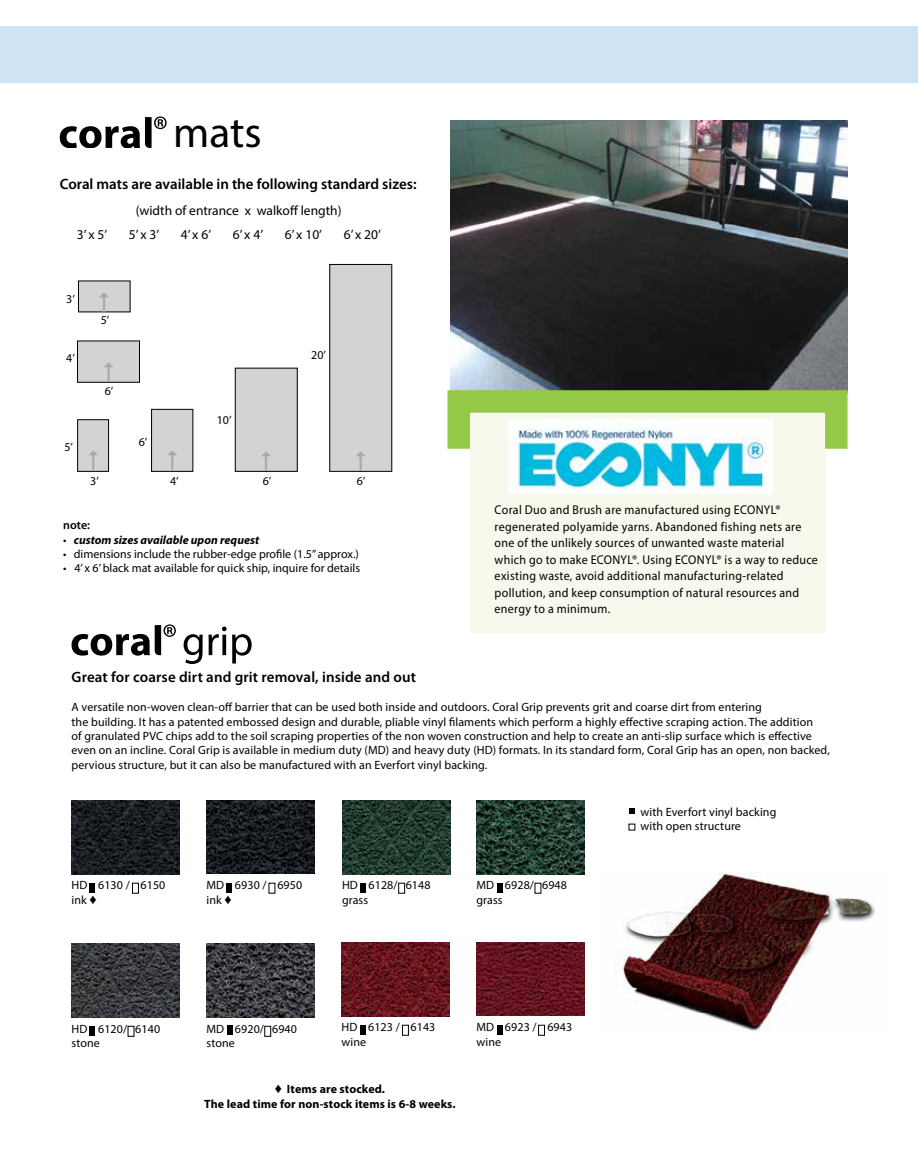
<style>
.page{position:relative;width:918px;height:1161px;background:#fff}
.page>*{position:absolute;margin:0;border:0;box-sizing:border-box;transform-origin:0 0}
.t1{font:43.5px "Myriad Pro";color:#000}
.t2{font:600 15px "Myriad Pro";color:#000}
.t3{font:13.5px "Myriad Pro";color:#000}
.t4{font:12.75px/16.5px "Myriad Pro";letter-spacing:.025em;color:#000;scale:.94 1}
.t5{font:12px/14.4px "Myriad Pro";letter-spacing:.01em;color:#000}
.t6{font:700 12px/14.4px "Myriad Pro";letter-spacing:.01em;color:#000;text-align:center}
.t7{font:italic 700 12px "Myriad Pro";color:#000}
.t8{font:600 12px "Myriad Pro";color:#000}
.s1{font-weight:400;font-style:normal}
</style>
<div class="page">
<div style="left:0;top:27px;width:918px;height:56px;background:#cee4f5"></div>
<img style="left:451px;top:121px;width:397px;height:269px">
<div style="left:330px;top:264px;width:62px;height:207px;background:#d1d3d4"></div>
<div style="left:330px;top:264px;width:62px;height:207px;border:1px solid #000"></div>
<div style="left:235px;top:368px;width:62px;height:103px;background:#d1d3d4"></div>
<div style="left:235px;top:368px;width:62px;height:103px;border:1px solid #000"></div>
<div style="left:152px;top:409px;width:41px;height:62px;background:#d1d3d4"></div>
<div style="left:78px;top:420px;width:31px;height:51px;background:#d1d3d4"></div>
<div style="left:78px;top:420px;width:31px;height:51px;border:1px solid #000"></div>
<div style="left:78px;top:281px;width:52px;height:31px;background:#d1d3d4"></div>
<div style="left:77px;top:341px;width:63px;height:41px;background:#d1d3d4"></div>
<div style="left:77px;top:341px;width:63px;height:41px;border:1px solid #000"></div>
<img style="left:622px;top:873px;width:253px;height:158px">
<img style="left:72px;top:800px;width:108px;height:74px">
<img style="left:342px;top:942px;width:108px;height:74px">
<img style="left:207px;top:800px;width:108px;height:74px">
<img style="left:477px;top:942px;width:108px;height:74px">
<div style="left:89px;top:883px;width:6px;height:10px;background:#000"></div>
<div style="left:132px;top:883px;width:7px;height:11px;border:1px solid #000"></div>
<div style="left:398px;top:883px;width:7px;height:11px;border:1px solid #000"></div>
<div style="left:226px;top:883px;width:6px;height:10px;background:#000"></div>
<div style="left:360px;top:883px;width:6px;height:10px;background:#000"></div>
<div style="left:497px;top:883px;width:6px;height:10px;background:#000"></div>
<div style="left:128px;top:1026px;width:6px;height:11px;border:1px solid #000"></div>
<div style="left:264px;top:1026px;width:7px;height:11px;border:1px solid #000"></div>
<div style="left:402px;top:1025px;width:7px;height:11px;border:1px solid #000"></div>
<div style="left:538px;top:1025px;width:7px;height:11px;border:1px solid #000"></div>
<div style="left:361px;top:1025px;width:5px;height:10px;background:#000"></div>
<div style="left:497px;top:1025px;width:6px;height:10px;background:#000"></div>
<svg style="left:629px;top:808px;width:6px;height:6px"></svg>
<svg style="left:629px;top:824px;width:6px;height:6px"></svg>
<div style="left:470px;top:411px;width:355px;height:222px;background:#f6f9ec"></div>
<div style="left:448px;top:390px;width:400px;height:70px;border:22px solid #94c948"></div>
<img style="left:509px;top:419px;width:263px;height:74px">
<img style="left:72px;top:943px;width:108px;height:74px">
<img style="left:477px;top:800px;width:108px;height:74px">
<img style="left:342px;top:800px;width:108px;height:74px">
<img style="left:207px;top:943px;width:108px;height:74px">
<svg style="left:72px;top:624px;width:104px;height:32px"></svg>
<svg style="left:184px;top:627px;width:68px;height:37px"></svg>
<svg style="left:60px;top:116px;width:107px;height:32px"></svg>
<div style="left:89px;top:1026px;width:6px;height:9px;background:#000"></div>
<div style="left:227px;top:1026px;width:6px;height:9px;background:#000"></div>
<svg style="left:261px;top:469px;width:10px;height:2px"></svg>
<svg style="left:356px;top:469px;width:10px;height:2px"></svg>
<svg style="left:104px;top:380px;width:9px;height:2px"></svg>
<h1 class="t1" style="left:173px;top:106px;width:90px">mats</h1>
<p class="t2" style="left:60px;top:175px;width:358px">Coral mats are available in the following standard sizes:</p>
<p class="t3" style="left:136px;top:202px;width:207px">(width of entrance x walkoff length)</p>
<p class="t3" style="left:77px;top:226px;width:32px">3’ x 5’</p>
<p class="t3" style="left:129px;top:226px;width:32px">5’ x 3’</p>
<p class="t3" style="left:181px;top:226px;width:32px">4’ x 6’</p>
<p class="t3" style="left:233px;top:226px;width:32px">6’ x 4’</p>
<p class="t3" style="left:285px;top:226px;width:39px">6’ x 10’</p>
<p class="t3" style="left:344px;top:226px;width:39px">6’ x 20’</p>
<p class="t5" style="left:66px;top:291px;width:10px">3’</p>
<p class="t5" style="left:66px;top:351px;width:10px">4’</p>
<p class="t5" style="left:64px;top:440px;width:10px">5’</p>
<p class="t5" style="left:101px;top:313px;width:10px">5’</p>
<p class="t5" style="left:105px;top:384px;width:10px">6’</p>
<p class="t5" style="left:139px;top:435px;width:10px">6’</p>
<p class="t5" style="left:217px;top:412px;width:16px">10’</p>
<p class="t5" style="left:311px;top:348px;width:16px">20’</p>
<p class="t5" style="left:90px;top:473px;width:10px">3’</p>
<p class="t5" style="left:170px;top:473px;width:10px">4’</p>
<p class="t5" style="left:263px;top:473px;width:10px">6’</p>
<p class="t5" style="left:357px;top:473px;width:10px">6’</p>
<p class="t8" style="left:63px;top:518px;width:28px">note:</p>
<p class="t7" style="left:63px;top:532px;width:197px"><span class="s1">•</span> custom sizes available upon request</p>
<p class="t5" style="left:63px;top:547px;width:297px">• dimensions include the rubber-edge profile (1.5” approx.)</p>
<p class="t5" style="left:63px;top:561px;width:298px">• 4’ x 6’ black mat available for quick ship, inquire for details</p>
<p class="t4" style="left:495px;top:502px;width:345px">Coral Duo and Brush are manufactured using ECONYL® regenerated polyamide yarns. Abandoned fishing nets are one of the unlikely sources of unwanted waste material which go to make ECONYL®. Using ECONYL® is a way to reduce existing waste, avoid additional manufacturing-related pollution, and keep consumption of natural resources and energy to a minimum.</p>
<p class="t2" style="left:72px;top:668px;width:346px">Great for coarse dirt and grit removal, inside and out</p>
<p class="t5" style="left:72px;top:700px;width:760px">A versatile non-woven clean-off barrier that can be used both inside and outdoors. Coral Grip prevents grit and coarse dirt from entering<br>the building. It has a patented embossed design and durable, pliable vinyl filaments which perform a highly effective scraping action. The addition<br>of granulated PVC chips add to the soil scraping properties of the non woven construction and help to create an anti-slip surface which is effective even on an incline. Coral Grip is available in medium duty (MD) and heavy duty (HD) formats. In its standard form, Coral Grip has an open, non backed, pervious structure, but it can also be manufactured with an Everfort vinyl backing.</p>
<p class="t5" style="left:641px;top:804px;width:137px">with Everfort vinyl backing with open structure</p>
<p class="t5" style="left:72px;top:878px;width:95px">HD 6130 / 6150 ink ♦</p>
<p class="t5" style="left:207px;top:878px;width:97px">MD 6930 / 6950 ink ♦</p>
<p class="t5" style="left:342px;top:878px;width:90px">HD 6128/ 6148 grass</p>
<p class="t5" style="left:477px;top:878px;width:92px">MD 6928/ 6948 grass</p>
<p class="t5" style="left:72px;top:1021px;width:90px">HD 6120/ 6140 stone</p>
<p class="t5" style="left:207px;top:1021px;width:92px">MD 6920/ 6940 stone</p>
<p class="t5" style="left:342px;top:1020px;width:95px">HD 6123 / 6143 wine</p>
<p class="t6" style="left:204px;top:1082px;width:253px">♦ Items are stocked.<br>The lead time for non-stock items is 6-8 weeks.</p>
<p class="t5" style="left:477px;top:1020px;width:97px">MD 6923 / 6943 wine</p>
</div>
